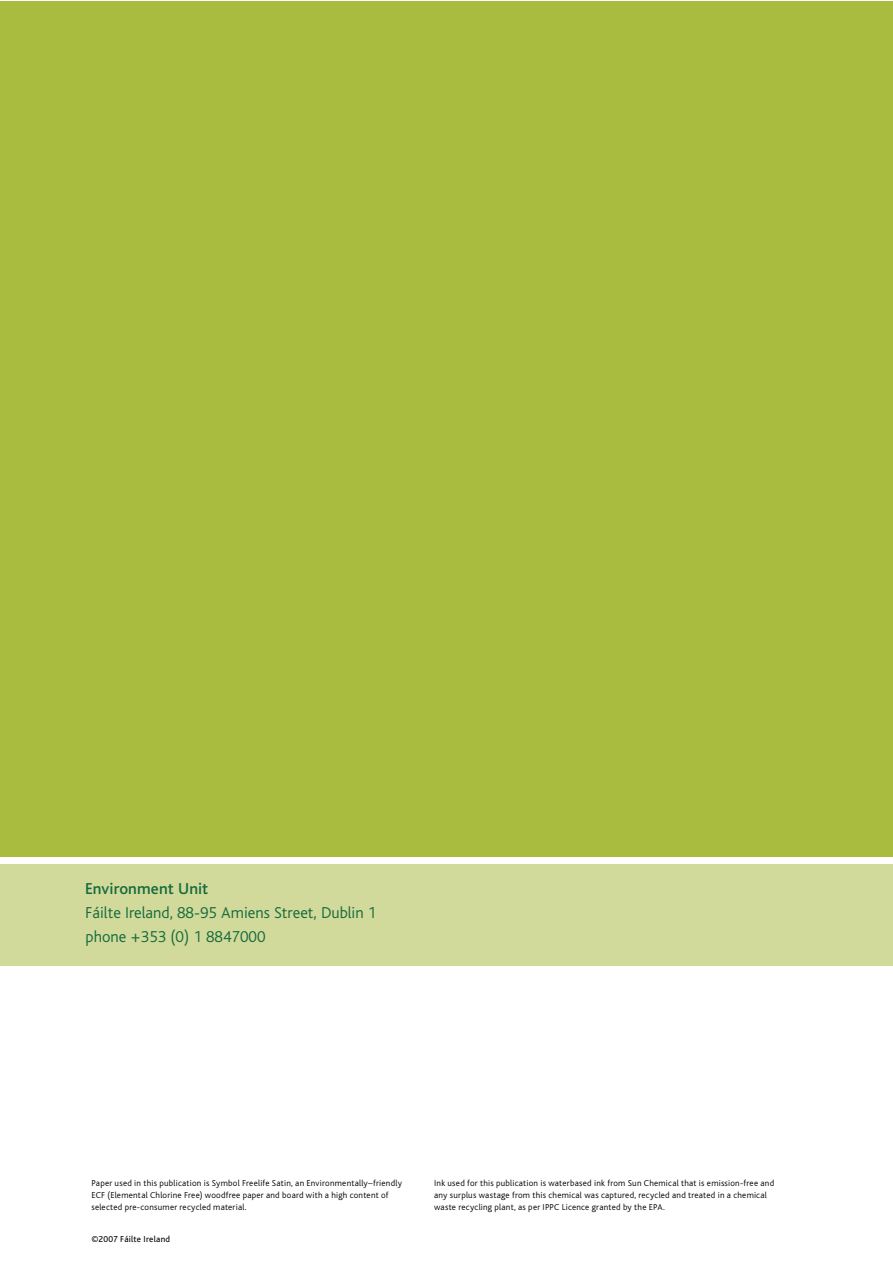
<style>
.page{position:relative;width:893px;height:1263px;background:#fff}
.page>*{position:absolute;margin:0;border:0;box-sizing:border-box;transform-origin:0 0}
.t1{font:300 16.5px/24px "Bliss";color:#166a3d}
.t2{font:300 9px/12px "Bliss";letter-spacing:.025em;color:#000}
.t3{font:9px "Bliss";letter-spacing:.025em;color:#000}
.s1{font-weight:500}
</style>
<div class="page">
<div style="left:0;top:864px;width:893px;height:101px;background:#d1da9a"></div>
<div style="left:0;top:2px;width:893px;height:855px;background:#a9bc3f"></div>
<p class="t1" style="left:85px;top:877px;width:293px"><span class="s1">Environment Unit<br></span>Fáilte Ireland, 88-95 Amiens Street, Dublin 1 phone +353 (0) 1 8847000</p>
<p class="t2" style="left:91px;top:1177px;width:312px">Paper used in this publication is Symbol Freelife Satin, an Environmentally–friendly<br>ECF (Elemental Chlorine Free) woodfree paper and board with a high content of selected pre-consumer recycled material.</p>
<p class="t2" style="left:434px;top:1177px;width:342px">Ink used for this publication is waterbased ink from Sun Chemical that is emission-free and any surplus wastage from this chemical was captured, recycled and treated in a chemical waste recycling plant, as per IPPC Licence granted by the EPA.</p>
<p class="t3" style="left:91px;top:1234px;width:80px">©2007 Fáilte Ireland</p>
</div>
